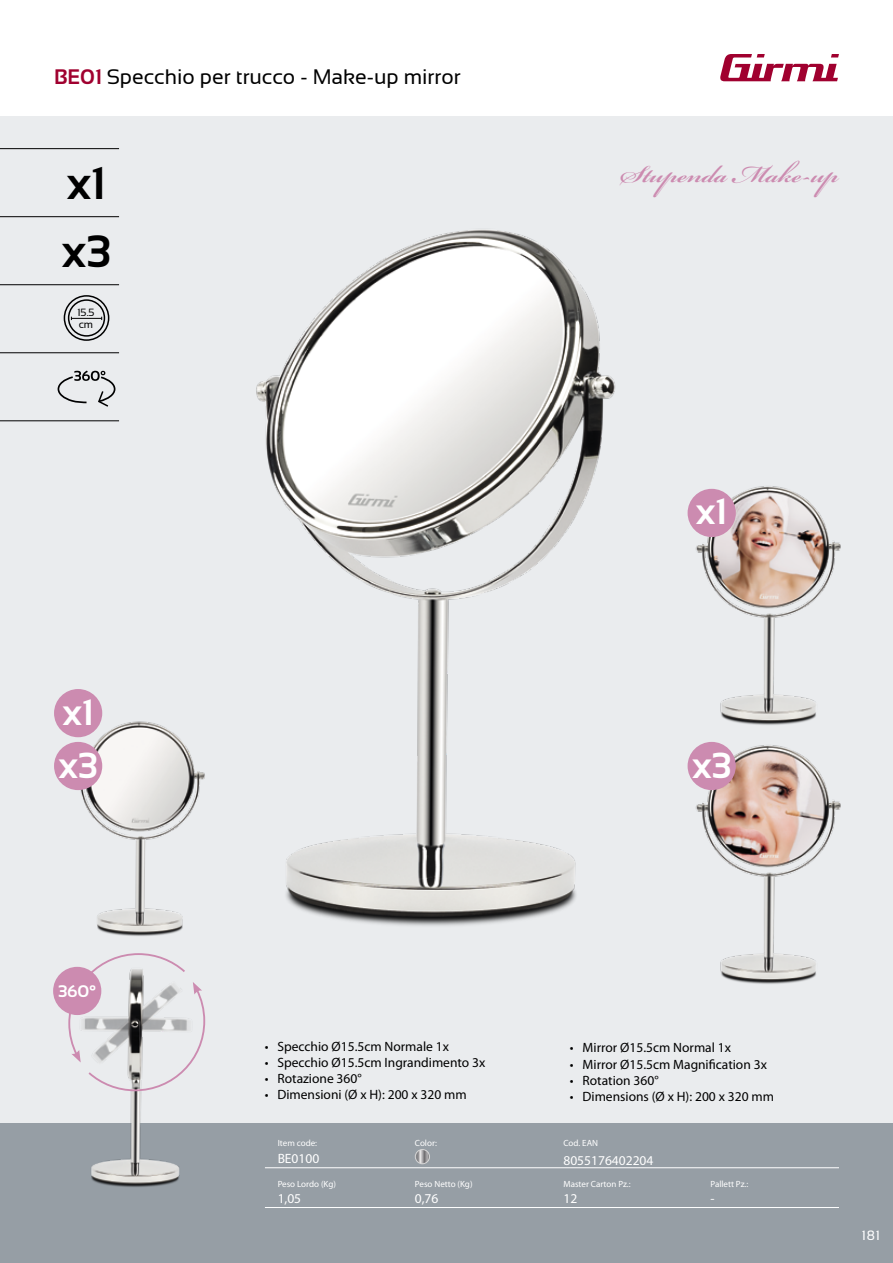
<style>
.page{position:relative;width:893px;height:1263px;background:#fff}
.page>*{position:absolute;margin:0;border:0;box-sizing:border-box;transform-origin:0 0}
.t1{font:700 45.15px/68.1px "Sansation";color:#000}
.t2{font:700 37.5px "Bickham Script Std";color:#cc8bb0}
.t3{font:700 36.15px/52.8px "Sansation";color:#fff}
.t4{font:21px "Sansation";color:#000}
.t5{font:700 16.8px "Sansation";color:#fff}
.t6{font:13.5px "Myriad Pro";color:#000}
.t7{font:13.5px "Myriad Pro";color:#fff}
.t8{font:13.5px "Sansation";color:#fff}
.t9{font:10.5px/12.6px "Sansation";color:#000}
.t10{font:9px "Myriad Pro";color:#fff}
.s1{font-weight:700;color:#a0002f}
</style>
<div class="page">
<div style="left:0;top:116px;width:893px;height:1016px;background:#eaecee"></div>
<div style="left:0;top:1123px;width:893px;height:140px;background:#969ea5"></div>
<svg style="left:720px;top:54px;width:119px;height:27px"></svg>
<hr style="left:0;top:148px;width:119px;height:1px;background:#000">
<hr style="left:0;top:216px;width:119px;height:1px;background:#000">
<hr style="left:0;top:284px;width:119px;height:1px;background:#000">
<hr style="left:0;top:352px;width:119px;height:1px;background:#000">
<hr style="left:0;top:421px;width:119px;height:1px;background:#000">
<hr style="left:265px;top:1167px;width:574px;height:1px;background:#fff">
<hr style="left:265px;top:1207px;width:574px;height:1px;background:#fff">
<svg style="left:415px;top:1149px;width:15px;height:15px"></svg>
<div style="left:415px;top:1149px;width:15px;height:15px;border:1px solid #d6d6d6;border-radius:50%"></div>
<img style="left:782px;top:487px;width:59px;height:222px">
<img style="left:721px;top:709px;width:120px;height:275px">
<svg style="left:57px;top:370px;width:33px;height:34px"></svg>
<div style="left:64px;top:295px;width:45px;height:46px;border:2px solid #000;border-radius:50%"></div>
<div style="left:68px;top:299px;width:37px;height:38px;border:2px solid #000;border-radius:50%"></div>
<hr style="left:71px;top:318px;width:31px;height:1px;background:#000">
<img style="left:53px;top:969px;width:217px;height:218px">
<svg style="left:67px;top:966px;width:139px;height:126px"></svg>
<div style="left:53px;top:967px;width:48px;height:48px;background:#cc8bb0;border-radius:50%"></div>
<img style="left:90px;top:148px;width:692px;height:825px">
<div style="left:54px;top:689px;width:48px;height:48px;background:#cc8bb0;border-radius:50%"></div>
<div style="left:54px;top:742px;width:48px;height:48px;background:#cc8bb0;border-radius:50%"></div>
<h3 class="t4" style="left:54px;top:65px;width:408px"><span class="s1">BE01</span> Specchio per trucco - Make-up mirror</h3>
<h1 class="t1" style="left:62px;top:149px;width:50px">x1 x3</h1>
<p class="t9" style="left:77px;top:306px;width:19px">15.5 cm</p>
<h3 class="t3" style="left:59px;top:686px;width:40px">x1 x3</h3>
<h2 class="t2" style="left:621px;top:148px;width:220px">Stupenda Make-up</h2>
<h3 class="t3" style="left:696px;top:486px;width:33px">x1</h3>
<h3 class="t3" style="left:692px;top:739px;width:40px">x3</h3>
<p class="t5" style="left:58px;top:982px;width:40px">360°</p>
<p class="t6" style="left:265px;top:1039px;width:186px">• Specchio Ø15.5cm Normale 1x</p>
<p class="t6" style="left:265px;top:1055px;width:222px">• Specchio Ø15.5cm Ingrandimento 3x</p>
<p class="t6" style="left:265px;top:1071px;width:98px">• Rotazione 360°</p>
<p class="t6" style="left:265px;top:1087px;width:203px">• Dimensioni (Ø x H): 200 x 320 mm</p>
<p class="t6" style="left:570px;top:1040px;width:163px">• Mirror Ø15.5cm Normal 1x</p>
<p class="t6" style="left:570px;top:1057px;width:199px">• Mirror Ø15.5cm Magnification 3x</p>
<p class="t6" style="left:570px;top:1073px;width:90px">• Rotation 360°</p>
<p class="t6" style="left:570px;top:1089px;width:206px">• Dimensions (Ø x H): 200 x 320 mm</p>
<p class="t10" style="left:278px;top:1138px;width:41px">Item code:</p>
<p class="t10" style="left:415px;top:1138px;width:24px">Color:</p>
<p class="t10" style="left:563px;top:1138px;width:36px">Cod. EAN</p>
<p class="t7" style="left:278px;top:1151px;width:43px">BE0100</p>
<p class="t7" style="left:563px;top:1153px;width:92px">8055176402204</p>
<p class="t10" style="left:278px;top:1179px;width:60px">Peso Lordo (Kg)</p>
<p class="t10" style="left:415px;top:1179px;width:59px">Peso Netto (Kg)</p>
<p class="t10" style="left:563px;top:1179px;width:69px">Master Carton Pz.:</p>
<p class="t10" style="left:710px;top:1179px;width:39px">Pallett Pz.:</p>
<p class="t7" style="left:278px;top:1191px;width:25px">1,05</p>
<p class="t7" style="left:415px;top:1191px;width:25px">0,76</p>
<p class="t7" style="left:563px;top:1191px;width:15px">12</p>
<p class="t7" style="left:710px;top:1191px;width:6px">-</p>
<p class="t8" style="left:862px;top:1228px;width:20px">181</p>
</div>
